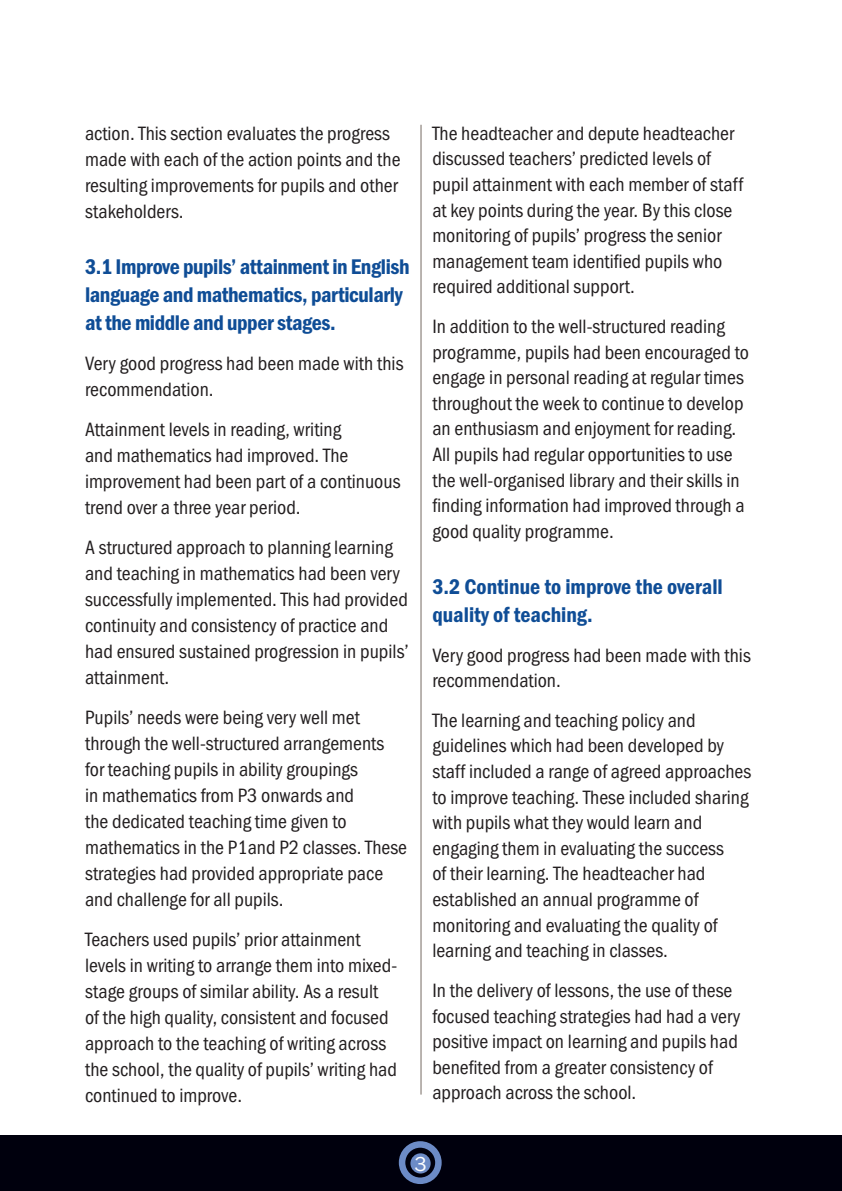
<style>
.page{position:relative;width:842px;height:1191px;background:#fff}
.page>*{position:absolute;margin:0;border:0;box-sizing:border-box;transform-origin:0 0}
.t1{font:22px/28px "Franklin Got URWT Dem Con";letter-spacing:-.02em;color:#0f4d96}
.t2{font:22px/28px "Franklin Got URWT Dem Con";color:#0f4d96}
.t3{font:21px "Franklin Got URWT Boo";color:#fff}
.t4{font:20px/25.6px "Franklin Got URWT Boo Con";color:#231f20}
</style>
<div class="page">
<hr style="left:420px;top:125px;width:1px;height:969px;background:#756b63">
<div style="left:0;top:1135px;width:842px;height:56px;background:#00000d"></div>
<div style="left:399px;top:1141px;width:43px;height:43px;border:6px solid #6c8bc6;border-radius:50%"></div>
<div style="left:410px;top:1153px;width:21px;height:20px;background:#6c8bc6;border-radius:50%"></div>
<p class="t4" style="left:85px;top:120px;width:317px">action. This section evaluates the progress made with each of the action points and the resulting improvements for pupils and other stakeholders.</p>
<p class="t1" style="left:85px;top:253px;width:326px">3.1 Improve pupils’ attainment in English language and mathematics, particularly at the middle and upper stages.</p>
<p class="t4" style="left:85px;top:350px;width:320px">Very good progress had been made with this recommendation.</p>
<p class="t4" style="left:85px;top:416px;width:317px">Attainment levels in reading, writing<br>and mathematics had improved. The improvement had been part of a continuous trend over a three year period.</p>
<p class="t4" style="left:85px;top:534px;width:325px">A structured approach to planning learning and teaching in mathematics had been very successfully implemented. This had provided continuity and consistency of practice and had ensured sustained progression in pupils’ attainment.</p>
<p class="t4" style="left:85px;top:704px;width:324px">Pupils’ needs were being very well met through the well-structured arrangements for teaching pupils in ability groupings<br>in mathematics from P3 onwards and<br>the dedicated teaching time given to mathematics in the P1and P2 classes. These strategies had provided appropriate pace and challenge for all pupils.</p>
<p class="t4" style="left:85px;top:926px;width:314px">Teachers used pupils’ prior attainment levels in writing to arrange them into mixed&shy;stage groups of similar ability. As a result of the high quality, consistent and focused approach to the teaching of writing across the school, the quality of pupils’ writing had continued to improve.</p>
<p class="t4" style="left:432px;top:120px;width:312px">The headteacher and depute headteacher discussed teachers’ predicted levels of pupil attainment with each member of staff at key points during the year. By this close monitoring of pupils’ progress the senior management team identified pupils who required additional support.</p>
<p class="t4" style="left:432px;top:314px;width:318px">In addition to the well-structured reading programme, pupils had been encouraged to engage in personal reading at regular times throughout the week to continue to develop an enthusiasm and enjoyment for reading.<br>All pupils had regular opportunities to use the well-organised library and their skills in finding information had improved through a good quality programme.</p>
<p class="t2" style="left:432px;top:573px;width:292px">3.2 Continue to improve the overall quality of teaching.</p>
<p class="t4" style="left:432px;top:642px;width:320px">Very good progress had been made with this recommendation.</p>
<p class="t4" style="left:432px;top:707px;width:320px">The learning and teaching policy and guidelines which had been developed by staff included a range of agreed approaches to improve teaching. These included sharing with pupils what they would learn and engaging them in evaluating the success<br>of their learning. The headteacher had established an annual programme of monitoring and evaluating the quality of learning and teaching in classes.</p>
<p class="t4" style="left:432px;top:977px;width:310px">In the delivery of lessons, the use of these focused teaching strategies had had a very positive impact on learning and pupils had benefited from a greater consistency of approach across the school.</p>
<p class="t3" style="left:415px;top:1152px;width:14px">3</p>
</div>
